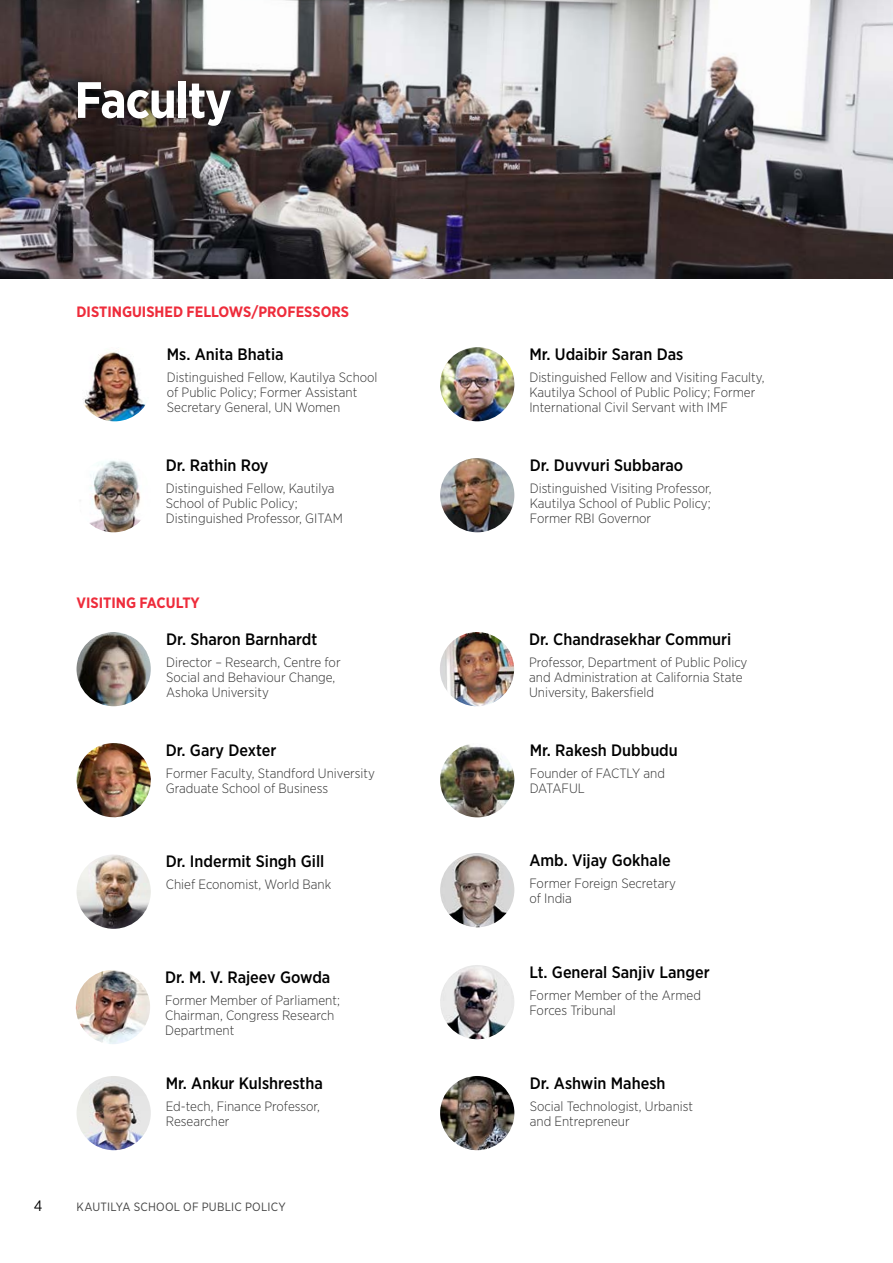
<style>
.page{position:relative;width:893px;height:1263px;background:#fff}
.page>*{position:absolute;margin:0;border:0;box-sizing:border-box;transform-origin:0 0}
.t1{font:700 51px "Gotham Narrow";letter-spacing:-.025em;color:#fff}
.t2{font:500 16.5px "Gotham Narrow";color:#000}
.t3{font:700 15px "Gotham Narrow";color:#ee2c3b}
.t4{font:15px "Gotham Narrow";color:#000}
.t5{font:300 13.5px/15px "Gotham Narrow";color:#323232}
.t6{font:12px "Gotham Narrow";letter-spacing:.02em;color:#444}
</style>
<div class="page">
<img style="left:440px;top:743px;width:74px;height:74px;border-radius:37px">
<img style="left:77px;top:1076px;width:74px;height:74px;border-radius:37px">
<img style="left:0;top:0;width:893px;height:279px">
<img style="left:440px;top:632px;width:74px;height:74px;border-radius:37px">
<img style="left:440px;top:1076px;width:74px;height:74px;border-radius:37px">
<div style="left:64px;top:68px;width:180px;height:72px;background:#000;opacity:.75"></div>
<img style="left:76px;top:970px;width:74px;height:74px;border-radius:37px">
<img style="left:440px;top:853px;width:74px;height:74px;border-radius:37px">
<img style="left:76px;top:743px;width:75px;height:75px">
<img style="left:77px;top:854px;width:74px;height:75px;border-radius:37px">
<img style="left:440px;top:965px;width:74px;height:74px;border-radius:37px">
<img style="left:77px;top:632px;width:74px;height:74px;border-radius:37px">
<img style="left:77px;top:458px;width:74px;height:74px;border-radius:37px">
<img style="left:440px;top:347px;width:74px;height:74px;border-radius:37px">
<img style="left:440px;top:458px;width:74px;height:74px;border-radius:37px">
<img style="left:78px;top:347px;width:74px;height:74px;border-radius:37px">
<h1 class="t1" style="left:74px;top:67px;width:159px">Faculty</h1>
<p class="t3" style="left:77px;top:302px;width:274px">DISTINGUISHED FELLOWS/PROFESSORS</p>
<p class="t2" style="left:167px;top:344px;width:118px">Ms. Anita Bhatia</p>
<p class="t5" style="left:167px;top:369px;width:212px">Distinguished Fellow, Kautilya School of Public Policy; Former Assistant<br>Secretary General, UN Women</p>
<p class="t2" style="left:166px;top:455px;width:104px">Dr. Rathin Roy</p>
<p class="t5" style="left:166px;top:480px;width:179px">Distinguished Fellow, Kautilya<br>School of Public Policy;<br>Distinguished Professor, GITAM</p>
<p class="t3" style="left:77px;top:593px;width:125px">VISITING FACULTY</p>
<p class="t2" style="left:166px;top:629px;width:153px">Dr. Sharon Barnhardt</p>
<p class="t5" style="left:166px;top:654px;width:176px">Director – Research, Centre for<br>Social and Behaviour Change,<br>Ashoka University</p>
<p class="t2" style="left:166px;top:740px;width:112px">Dr. Gary Dexter</p>
<p class="t5" style="left:166px;top:765px;width:211px">Former Faculty, Standford University<br>Graduate School of Business</p>
<p class="t2" style="left:166px;top:851px;width:160px">Dr. Indermit Singh Gill</p>
<p class="t5" style="left:166px;top:876px;width:167px">Chief Economist, World Bank</p>
<p class="t2" style="left:165px;top:967px;width:167px">Dr. M. V. Rajeev Gowda</p>
<p class="t5" style="left:165px;top:992px;width:176px">Former Member of Parliament;<br>Chairman, Congress Research<br>Department</p>
<p class="t2" style="left:166px;top:1073px;width:159px">Mr. Ankur Kulshrestha</p>
<p class="t5" style="left:166px;top:1098px;width:156px">Ed-tech, Finance Professor,<br>Researcher</p>
<p class="t4" style="left:34px;top:1197px;width:10px">4</p>
<p class="t6" style="left:77px;top:1199px;width:211px">KAUTILYA SCHOOL OF PUBLIC POLICY</p>
<p class="t2" style="left:529px;top:344px;width:155px">Mr. Udaibir Saran Das</p>
<p class="t5" style="left:529px;top:369px;width:237px">Distinguished Fellow and Visiting Faculty,<br>Kautilya School of Public Policy; Former<br>International Civil Servant with IMF</p>
<p class="t2" style="left:530px;top:455px;width:155px">Dr. Duvvuri Subbarao</p>
<p class="t5" style="left:530px;top:480px;width:183px;text-align:justify">Distinguished Visiting Professor, Kautilya School of Public Policy; Former RBI Governor</p>
<p class="t2" style="left:529px;top:629px;width:204px">Dr. Chandrasekhar Commuri</p>
<p class="t5" style="left:529px;top:654px;width:220px">Professor, Department of Public Policy and Administration at California State<br>University, Bakersfield</p>
<p class="t2" style="left:530px;top:740px;width:150px">Mr. Rakesh Dubbudu</p>
<p class="t5" style="left:530px;top:765px;width:137px">Founder of FACTLY and<br>DATAFUL</p>
<p class="t2" style="left:529px;top:850px;width:143px">Amb. Vijay Gokhale</p>
<p class="t5" style="left:529px;top:875px;width:148px">Former Foreign Secretary of India</p>
<p class="t2" style="left:529px;top:962px;width:182px">Lt. General Sanjiv Langer</p>
<p class="t5" style="left:529px;top:987px;width:173px">Former Member of the Armed<br>Forces Tribunal</p>
<p class="t2" style="left:530px;top:1073px;width:137px">Dr. Ashwin Mahesh</p>
<p class="t5" style="left:530px;top:1098px;width:165px">Social Technologist, Urbanist and Entrepreneur</p>
</div>
